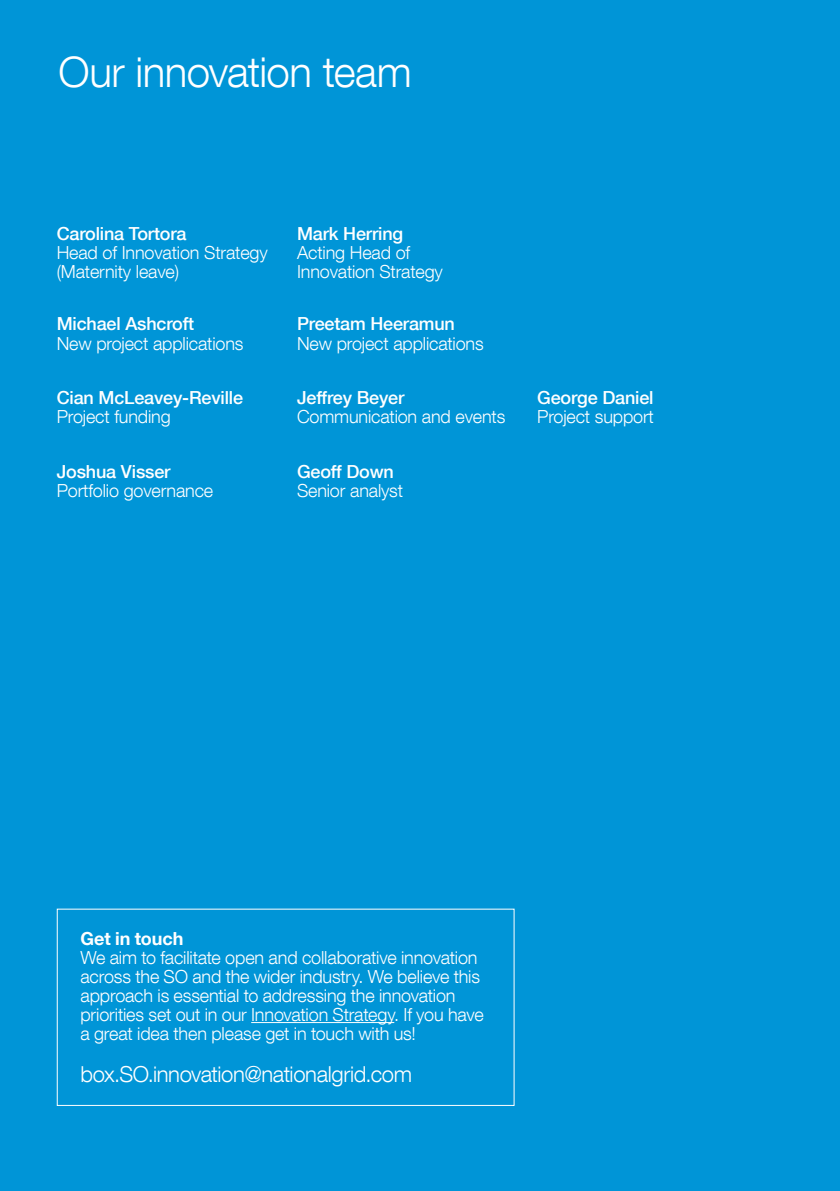
<style>
.page{position:relative;width:840px;height:1191px;background:#fff}
.page>*{position:absolute;margin:0;border:0;box-sizing:border-box;transform-origin:0 0}
.t1{font:300 42px "Helvetica Neue LT Com";letter-spacing:-.015em;color:#fff}
.t2{font:300 22px "Helvetica Neue LT Com";letter-spacing:-.015em;color:#fff}
.t3{font:300 18px/19px "Helvetica Neue LT Com";letter-spacing:-.01em;color:#fff}
.t4{font:500 18px "Helvetica Neue LT Com";letter-spacing:-.01em;color:#fff}
.t5{font:700 18px "Helvetica Neue LT Com";color:#fff}
</style>
<div class="page">
<div style="left:0;top:0;width:839px;height:1191px;background:#0095d7"></div>
<hr style="left:251px;top:1022px;width:143px;height:1px;background:#fff">
<div style="left:57px;top:908px;width:457px;height:198px;border:1px solid #fff"></div>
<h1 class="t1" style="left:59px;top:46px;width:354px">Our innovation team</h1>
<p class="t4" style="left:57px;top:222px;width:131px">Carolina Tortora</p>
<p class="t3" style="left:57px;top:242px;width:212px">Head of Innovation Strategy (Maternity leave)</p>
<p class="t4" style="left:297px;top:222px;width:108px">Mark Herring</p>
<p class="t3" style="left:297px;top:242px;width:147px">Acting Head of<br>Innovation Strategy</p>
<p class="t4" style="left:57px;top:313px;width:139px">Michael Ashcroft</p>
<p class="t3" style="left:57px;top:333px;width:188px">New project applications</p>
<p class="t4" style="left:297px;top:313px;width:159px">Preetam Heeramun</p>
<p class="t3" style="left:297px;top:333px;width:188px">New project applications</p>
<p class="t4" style="left:57px;top:387px;width:188px">Cian McLeavey-Reville</p>
<p class="t3" style="left:57px;top:407px;width:115px">Project funding</p>
<p class="t4" style="left:297px;top:387px;width:109px">Jeffrey Beyer</p>
<p class="t3" style="left:297px;top:407px;width:210px">Communication and events</p>
<p class="t4" style="left:537px;top:387px;width:118px">George Daniel</p>
<p class="t3" style="left:537px;top:407px;width:118px">Project support</p>
<p class="t4" style="left:57px;top:461px;width:115px">Joshua Visser</p>
<p class="t3" style="left:57px;top:481px;width:158px">Portfolio governance</p>
<p class="t4" style="left:297px;top:461px;width:98px">Geoff Down</p>
<p class="t3" style="left:297px;top:481px;width:108px">Senior analyst</p>
<p class="t5" style="left:80px;top:927px;width:104px">Get in touch</p>
<p class="t3" style="left:80px;top:948px;width:404px">We aim to facilitate open and collaborative innovation across the SO and the wider industry. We believe this approach is essential to addressing the innovation priorities set out in our Innovation Strategy. If you have a great idea then please get in touch with us!</p>
<p class="t2" style="left:80px;top:1061px;width:333px">box.SO.innovation@nationalgrid.com</p>
</div>
